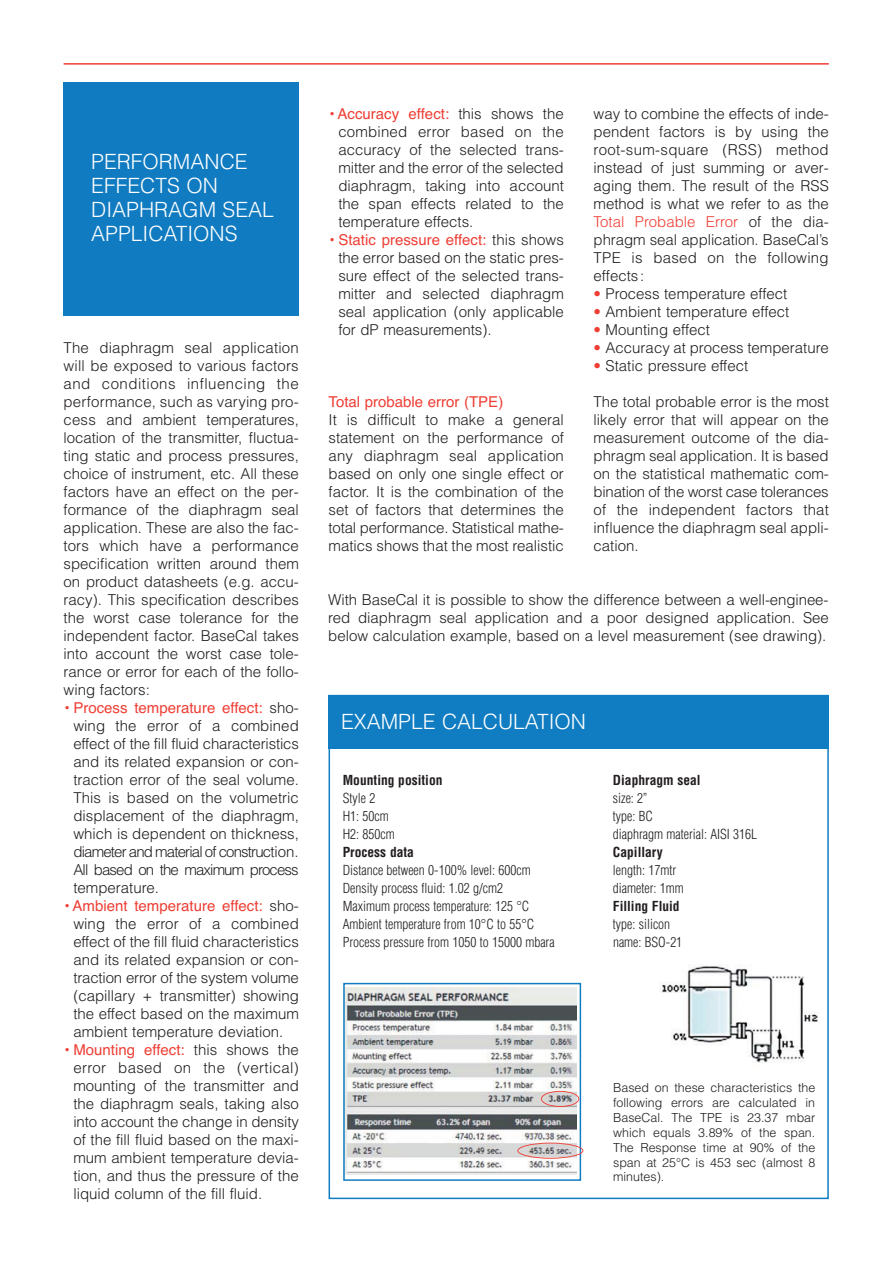
<style>
.page{position:relative;width:893px;height:1263px;background:#fff}
.page>*{position:absolute;margin:0;border:0;box-sizing:border-box;transform-origin:0 0}
.t1{font:300 21px/24px "Helvetica";color:#fff}
.t2{font:300 15px/18px "Helvetica";color:#211d1e;text-align:justify}
.t3{font:15px "Helvetica CE";color:#ee3e34}
.t4{font:300 condensed 13.5px "Helvetica";color:#211d1e}
.t5{font:700 condensed 13.5px "Helvetica";color:#211d1e}
.t6{font:300 12.45px/15px "Helvetica";color:#211d1e;text-align:justify}
.s1{font-family:"Helvetica";font-weight:300;color:#211d1e}
.s2{color:#ee3e34}
</style>
<div class="page">
<hr style="left:64px;top:63px;width:764px;height:2px;background:#ee3e34">
<div style="left:64px;top:83px;width:235px;height:233px;background:#107bc1"></div>
<div style="left:328px;top:695px;width:500px;height:54px;background:#107dc2"></div>
<img style="left:346px;top:988px;width:230px;height:186px">
<div style="left:343px;top:983px;width:238px;height:198px;border:2px solid #107dc2"></div>
<svg style="left:517px;top:1143px;width:66px;height:16px"></svg>
<svg style="left:541px;top:1091px;width:38px;height:16px"></svg>
<img style="left:660px;top:966px;width:158px;height:97px">
<h1 class="t1" style="left:91px;top:149px;width:184px">PERFORMANCE<br>EFFECTS ON<br>DIAPHRAGM SEAL<br>APPLICATIONS</h1>
<p class="t2" style="left:64px;top:338px;width:237px">The diaphragm seal application will be exposed to various factors and conditions influencing the performance, such as varying pro&shy;cess and ambient temperatures, location of the transmitter, fluctua&shy;ting static and process pressures, choice of instrument, etc. All these factors have an effect on the per&shy;formance of the diaphragm seal application. These are also the fac&shy;tors which have a performance specification written around them on product datasheets (e.g. accu&shy;racy). This specification describes the worst case tolerance for the independent factor. BaseCal takes into account the worst case tole&shy;rance or error for each of the follo&shy;wing factors:</p>
<p class="t3" style="left:64px;top:695px;width:237px">• Process temperature effect: <span class="s1">sho-</span></p>
<p class="t2" style="left:73px;top:716px;width:227px">wing the error of a combined effect of the fill fluid characteristics and its related expansion or con&shy;traction error of the seal volume.<br>This is based on the volumetric displacement of the diaphragm, which is dependent on thickness, diameter and material of construction.<br>All based on the maximum process temperature.</p>
<p class="t3" style="left:64px;top:893px;width:237px">• Ambient temperature effect: <span class="s1">sho-</span></p>
<p class="t2" style="left:73px;top:914px;width:227px">wing the error of a combined effect of the fill fluid characteristics and its related expansion or con&shy;traction error of the system volume (capillary + transmitter) showing the effect based on the maximum ambient temperature deviation.</p>
<p class="t3" style="left:64px;top:1037px;width:237px">• Mounting effect: <span class="s1">this shows the</span></p>
<p class="t2" style="left:73px;top:1058px;width:227px">error based on the (vertical) mounting of the transmitter and the diaphragm seals, taking also into account the change in density of the fill fluid based on the maxi&shy;mum ambient temperature devia&shy;tion, and thus the pressure of the liquid column of the fill fluid.</p>
<p class="t3" style="left:328px;top:101px;width:237px">• Accuracy effect: <span class="s1">this shows the</span></p>
<p class="t2" style="left:338px;top:122px;width:227px">combined error based on the accuracy of the selected trans&shy;mitter and the error of the selected diaphragm, taking into account the span effects related to the temperature effects.</p>
<p class="t3" style="left:328px;top:227px;width:237px">• Static pressure effect: <span class="s1">this shows</span></p>
<p class="t2" style="left:338px;top:248px;width:227px">the error based on the static pres&shy;sure effect of the selected trans&shy;mitter and selected diaphragm seal application (only applicable for dP measurements).</p>
<p class="t3" style="left:328px;top:389px;width:176px">Total probable error (TPE)</p>
<p class="t2" style="left:328px;top:410px;width:237px">It is difficult to make a general statement on the performance of any diaphragm seal application based on only one single effect or factor. It is the combination of the set of factors that determines the total performance. Statistical mathe&shy;matics shows that the most realistic</p>
<p class="t2" style="left:593px;top:104px;width:237px">way to combine the effects of inde&shy;pendent factors is by using the root-sum-square (RSS) method instead of just summing or aver&shy;aging them. The result of the RSS method is what we refer to as the <span class="s2">Total Probable Error</span> of the dia&shy;phragm seal application. BaseCal’s TPE is based on the following effects:</p>
<p class="t2" style="left:593px;top:284px;width:195px"><span class="s2">•</span> Process temperature effect</p>
<p class="t2" style="left:593px;top:302px;width:197px"><span class="s2">•</span> Ambient temperature effect</p>
<p class="t2" style="left:593px;top:320px;width:118px"><span class="s2">•</span> Mounting effect</p>
<p class="t2" style="left:593px;top:338px;width:237px"><span class="s2">•</span> Accuracy at process temperature</p>
<p class="t2" style="left:593px;top:356px;width:156px"><span class="s2">•</span> Static pressure effect</p>
<p class="t2" style="left:593px;top:392px;width:237px">The total probable error is the most likely error that will appear on the measurement outcome of the dia&shy;phragm seal application. It is based on the statistical mathematic com&shy;bination of the worst case tolerances of the independent factors that influence the diaphragm seal appli&shy;cation.</p>
<p class="t2" style="left:328px;top:590px;width:502px">With BaseCal it is possible to show the difference between a well-enginee&shy;red diaphragm seal application and a poor designed application. See below calculation example, based on a level measurement (see drawing).</p>
<h1 class="t1" style="left:341px;top:709px;width:246px">EXAMPLE CALCULATION</h1>
<p class="t5" style="left:343px;top:772px;width:101px">Mounting position</p>
<p class="t5" style="left:613px;top:772px;width:89px">Diaphragm seal</p>
<p class="t4" style="left:343px;top:790px;width:34px">Style 2</p>
<p class="t4" style="left:613px;top:790px;width:36px">size: 2”</p>
<p class="t4" style="left:343px;top:808px;width:48px">H1: 50cm</p>
<p class="t4" style="left:613px;top:808px;width:42px">type: BC</p>
<p class="t4" style="left:343px;top:826px;width:54px">H2: 850cm</p>
<p class="t4" style="left:613px;top:826px;width:146px">diaphragm material: AISI 316L</p>
<p class="t5" style="left:343px;top:844px;width:73px">Process data</p>
<p class="t5" style="left:613px;top:844px;width:51px">Capillary</p>
<p class="t4" style="left:343px;top:862px;width:189px">Distance between 0-100% level: 600cm</p>
<p class="t4" style="left:613px;top:862px;width:65px">length: 17mtr</p>
<p class="t4" style="left:343px;top:880px;width:162px">Density process fluid: 1.02 g/cm2</p>
<p class="t4" style="left:613px;top:880px;width:72px">diameter: 1mm</p>
<p class="t4" style="left:343px;top:898px;width:188px">Maximum process temperature: 125 °C</p>
<p class="t5" style="left:613px;top:898px;width:68px">Filling Fluid</p>
<p class="t4" style="left:343px;top:916px;width:193px">Ambient temperature from 10°C to 55°C</p>
<p class="t4" style="left:613px;top:916px;width:59px">type: silicon</p>
<p class="t4" style="left:343px;top:934px;width:213px">Process pressure from 1050 to 15000 mbara</p>
<p class="t4" style="left:613px;top:934px;width:71px">name: BSO-21</p>
<p class="t6" style="left:613px;top:1080px;width:204px">Based on these characteristics the following errors are calculated in BaseCal. The TPE is 23.37 mbar which equals 3.89% of the span.<br>The Response time at 90% of the span at 25°C is 453 sec (almost 8 minutes).</p>
</div>
